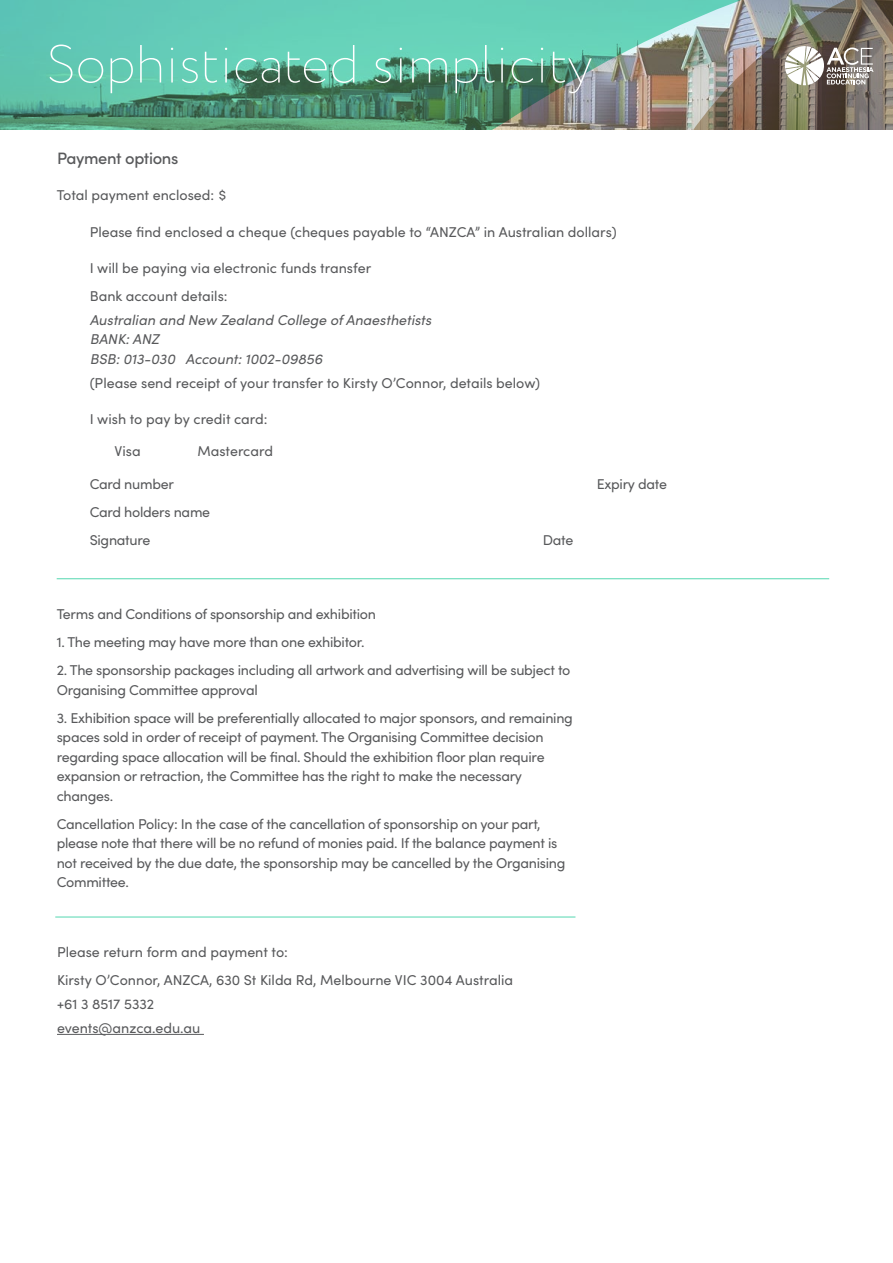
<style>
.page{position:relative;width:893px;height:1263px;background:#fff}
.page>*{position:absolute;margin:0;border:0;box-sizing:border-box;transform-origin:0 0}
.t1{font:200 53.55px "Circe";color:#fff}
.t2{font:500 16.5px "Sofia Pro";letter-spacing:-.02em;color:#58595b}
.t3{font:14.25px/19.5px "Sofia Pro";letter-spacing:-.02em;color:#58595b}
.t4{font:14.25px/28px "Sofia Pro";color:#58595b}
.t5{font:italic 14.25px/19.5px "Sofia Pro";color:#58595b}
</style>
<div class="page">
<svg style="left:0;top:0;width:266px;height:130px;background:#5bb8a2"></svg>
<img style="left:266px;top:0;width:627px;height:130px">
<svg style="left:785px;top:46px;width:88px;height:39px"></svg>
<hr style="left:55px;top:917px;width:520px;height:1px;background:#54d7b0">
<hr style="left:57px;top:578px;width:772px;height:1px;background:#54d7b0">
<hr style="left:57px;top:1034px;width:147px;height:1px;background:#58595b">
<h1 class="t1" style="left:46px;top:29px;width:547px">Sophisticated simplicity</h1>
<p class="t2" style="left:57px;top:146px;width:123px">Payment options</p>
<p class="t4" style="left:57px;top:180px;width:171px">Total payment enclosed: $</p>
<p class="t4" style="left:90px;top:217px;width:529px">Please find enclosed a cheque (cheques payable to “ANZCA” in Australian dollars)</p>
<p class="t4" style="left:90px;top:253px;width:283px">I will be paying via electronic funds transfer<br>Bank account details:</p>
<p class="t5" style="left:90px;top:309px;width:343px">Australian and New Zealand College of Anaesthetists<br>BANK: ANZ<br>BSB: 013-030 Account: 1002-09856</p>
<p class="t4" style="left:90px;top:368px;width:452px">(Please send receipt of your transfer to Kirsty O’Connor, details below)</p>
<p class="t4" style="left:90px;top:404px;width:179px">I wish to pay by credit card:</p>
<p class="t3" style="left:115px;top:441px;width:28px">Visa</p>
<p class="t4" style="left:197px;top:437px;width:77px">Mastercard</p>
<p class="t3" style="left:90px;top:473px;width:86px">Card number</p>
<p class="t3" style="left:597px;top:473px;width:72px">Expiry date</p>
<p class="t3" style="left:90px;top:497px;width:122px;line-height:28px">Card holders name<br>Signature</p>
<p class="t3" style="left:543px;top:529px;width:32px">Date</p>
<p class="t3" style="left:57px;top:604px;width:321px">Terms and Conditions of sponsorship and exhibition</p>
<p class="t3" style="left:57px;top:632px;width:309px">1. The meeting may have more than one exhibitor.</p>
<p class="t3" style="left:57px;top:660px;width:515px">2. The sponsorship packages including all artwork and advertising will be subject to<br>Organising Committee approval</p>
<p class="t3" style="left:57px;top:707px;width:518px">3. Exhibition space will be preferentially allocated to major sponsors, and remaining spaces sold in order of receipt of payment. The Organising Committee decision regarding space allocation will be final. Should the exhibition floor plan require expansion or retraction, the Committee has the right to make the necessary changes.</p>
<p class="t3" style="left:57px;top:813px;width:510px">Cancellation Policy: In the case of the cancellation of sponsorship on your part, please note that there will be no refund of monies paid. If the balance payment is not received by the due date, the sponsorship may be cancelled by the Organising Committee.</p>
<p class="t4" style="left:57px;top:938px;width:458px">Please return form and payment to:<br>Kirsty O’Connor, ANZCA, 630 St Kilda Rd, Melbourne VIC 3004 Australia</p>
<p class="t4" style="left:57px;top:991px;width:145px;line-height:23.7px">+61 3 8517 5332 events@anzca.edu.au</p>
</div>
